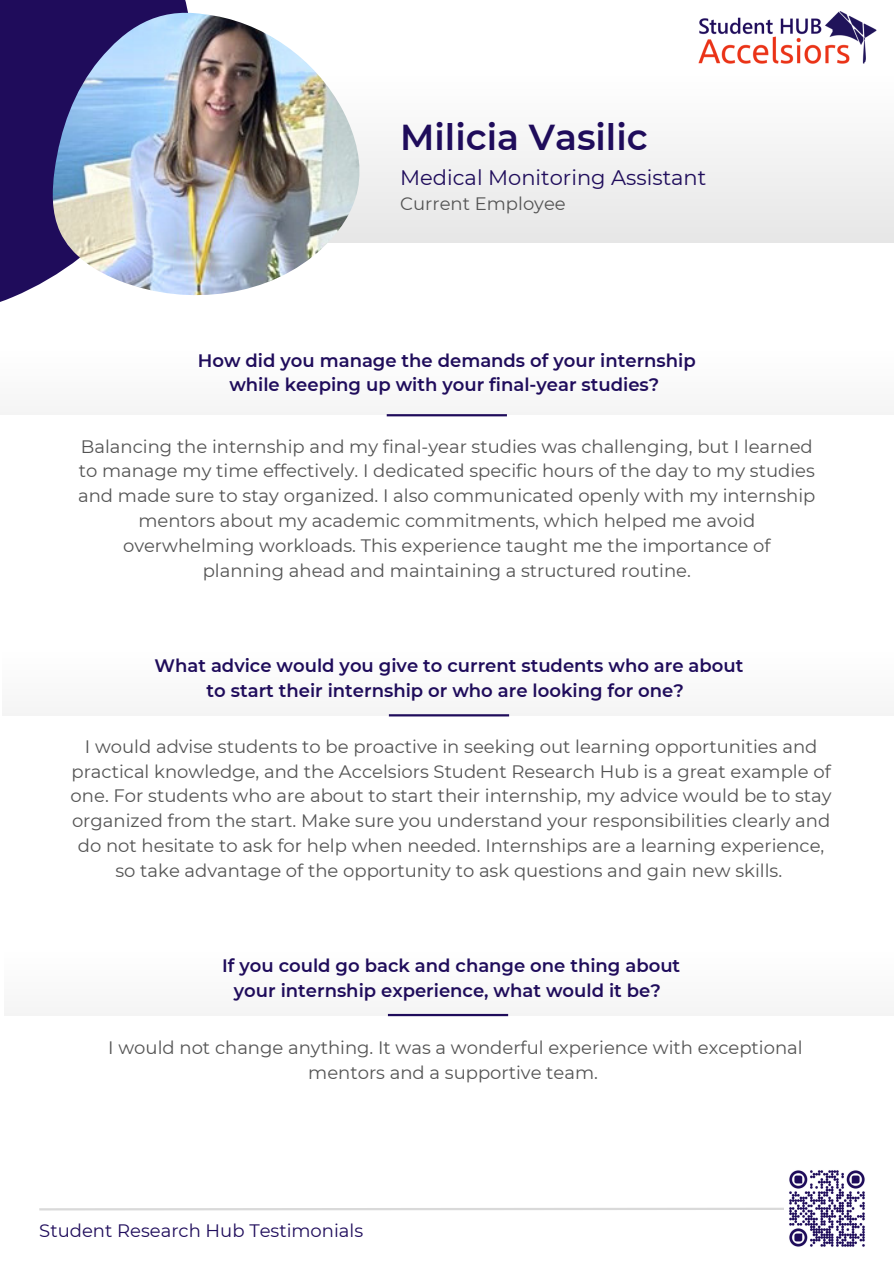
<style>
.page{position:relative;width:894px;height:1264px;background:#fff}
.page>*{position:absolute;margin:0;border:0;box-sizing:border-box;transform-origin:0 0}
.t1{font:600 36px "Montserrat";color:#1f0c5b}
.t2{font:21px "Montserrat";color:#1f0c5b}
.t3{font:18px/24.8px "Montserrat";color:#545454;text-align:center}
.t4{font:600 18px/24.8px "Montserrat";color:#1f0c5b;text-align:center}
.t5{font:18px "Montserrat";color:#1f0c5b}
</style>
<div class="page">
<svg style="left:39px;top:1207px;width:745px;height:4px"></svg>
<img style="left:789px;top:1170px;width:76px;height:77px">
<hr style="left:386px;top:414px;width:121px;height:2px;background:#1f0c5b">
<hr style="left:388px;top:1013px;width:120px;height:3px;background:#1f0c5b">
<hr style="left:389px;top:714px;width:120px;height:2px;background:#1f0c5b">
<img style="left:698px;top:11px;width:179px;height:53px">
<div style="left:0;top:71px;width:893px;height:171px;background:#f3f3f3"></div>
<svg style="left:0;top:0;width:188px;height:302px;background:#312068"></svg>
<img style="left:53px;top:12px;width:306px;height:283px">
<p class="t1" style="left:400px;top:115px;width:249px">Milicia Vasilic</p>
<p class="t2" style="left:400px;top:165px;width:307px">Medical Monitoring Assistant</p>
<p class="t3" style="left:400px;top:191px;width:167px">Current Employee</p>
<h1 class="t4" style="left:198px;top:348px;width:499px">How did you manage the demands of your internship while keeping up with your final-year studies?</h1>
<h2 class="t3" style="left:78px;top:434px;width:738px">Balancing the internship and my final-year studies was challenging, but I learned to manage my time effectively. I dedicated specific hours of the day to my studies and made sure to stay organized. I also communicated openly with my internship mentors about my academic commitments, which helped me avoid overwhelming workloads. This experience taught me the importance of</h2>
<p class="t3" style="left:203px;top:557px;width:489px">planning ahead and maintaining a structured routine.</p>
<p class="t4" style="left:154px;top:653px;width:590px">What advice would you give to current students who are about to start their internship or who are looking for one?</p>
<h2 class="t3" style="left:71px;top:734px;width:762px">I would advise students to be proactive in seeking out learning opportunities and practical knowledge, and the Accelsiors Student Research Hub is a great example of one. For students who are about to start their internship, my advice would be to stay organized from the start. Make sure you understand your responsibilities clearly and do not hesitate to ask for help when needed. Internships are a learning experience, so take advantage of the opportunity to ask questions and gain new skills.</h2>
<p class="t4" style="left:222px;top:953px;width:459px">If you could go back and change one thing about your internship experience, what would it be?</p>
<h2 class="t3" style="left:108px;top:1034px;width:695px">I would not change anything. It was a wonderful experience with exceptional mentors and a supportive team.</h2>
<p class="t5" style="left:39px;top:1219px;width:325px">Student Research Hub Testimonials</p>
</div>
